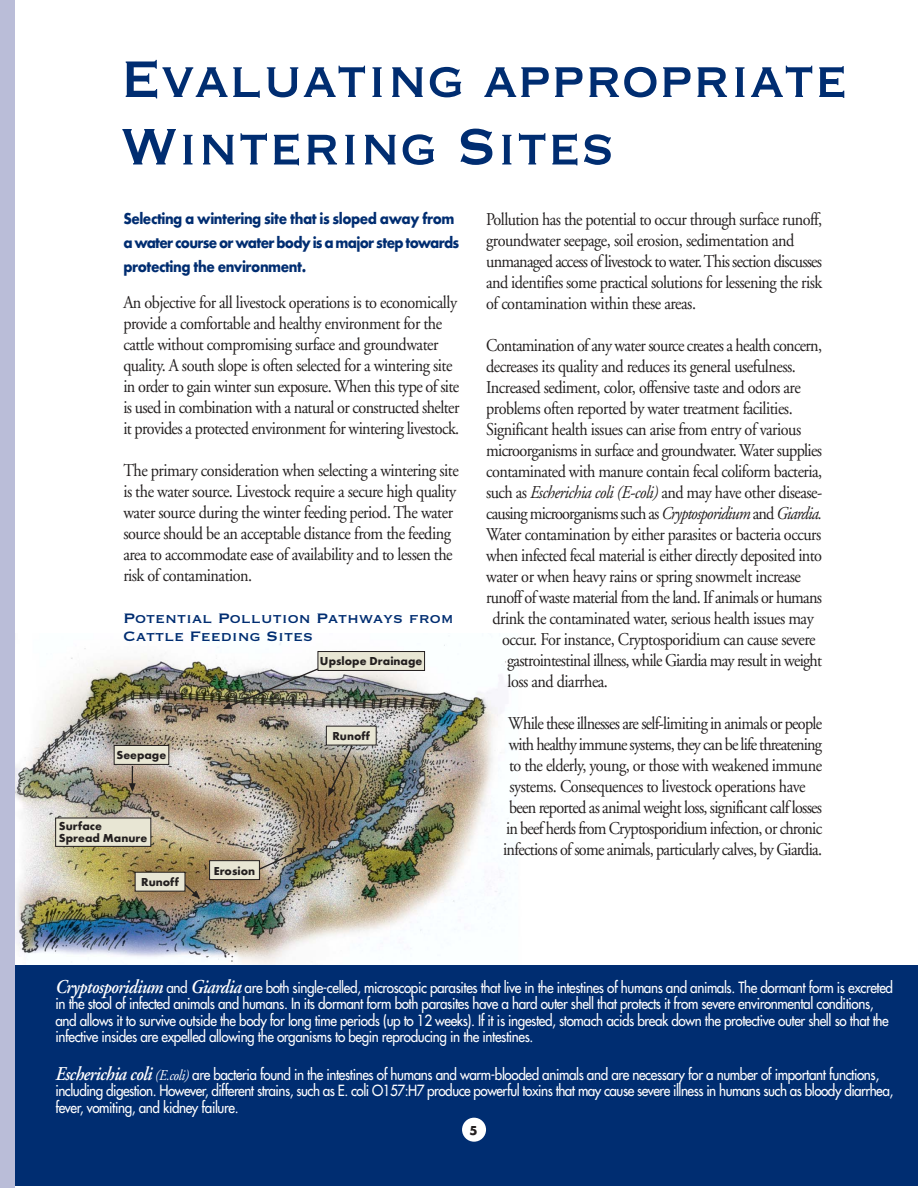
<style>
.page{position:relative;width:918px;height:1188px;background:#fff}
.page>*{position:absolute;margin:0;border:0;box-sizing:border-box;transform-origin:0 0}
.t1{font:67.5px/67.5px "Copperplate Thirty One BC";color:#002d71;scale:.9 1}
.t2{font:18px/21px "Adobe Garamond";letter-spacing:-.03em;color:#231f1f;scale:.9 1}
.t3{font:18px "Adobe Garamond";letter-spacing:-.05em;color:#231f1f;scale:.9 1}
.t4{font:18px/18px "Copperplate Thirty One BC";color:#002d71}
.t5{font:700 16.5px/24px "Futura T";letter-spacing:-.03em;color:#002d71;scale:.9 1}
.t6{font:15px/16.5px "Futura";letter-spacing:-.03em;color:#fff;scale:.9 1}
.t7{font:700 13.5px "Futura T";color:#231f1f}
.t8{font:700 12px/12px "Futura T";color:#231f1f}
.s1{font-style:italic}
.s2{font-family:"Adobe Garamond";font-weight:600;font-style:italic;font-size:19.5px}
.s3{font-family:"Adobe Garamond";font-style:italic}
</style>
<div class="page">
<img style="left:14px;top:634px;width:569px;height:332px">
<div style="left:8px;top:966px;width:910px;height:220px;background:#002d71"></div>
<div style="left:0;top:0;width:14px;height:1188px;background:#babdd8"></div>
<div style="left:462px;top:1118px;width:24px;height:24px;background:#fff;border-radius:50%"></div>
<svg style="left:183px;top:883px;width:17px;height:16px"></svg>
<svg style="left:256px;top:848px;width:50px;height:24px"></svg>
<svg style="left:129px;top:766px;width:7px;height:26px"></svg>
<svg style="left:328px;top:745px;width:26px;height:51px"></svg>
<img style="left:223px;top:667px;width:97px;height:42px">
<div style="left:209px;top:860px;width:51px;height:20px;background:#e8e6d4;border:1px solid #231f1f"></div>
<div style="left:326px;top:726px;width:51px;height:19px;background:#e8e6d4"></div>
<div style="left:318px;top:651px;width:107px;height:20px;background:#e8e6d4;border:1px solid #231f1f"></div>
<div style="left:114px;top:745px;width:55px;height:20px;background:#e8e6d4;border:1px solid #231f1f"></div>
<div style="left:55px;top:818px;width:96px;height:29px;background:#e8e6d4;border:1px solid #231f1f"></div>
<div style="left:135px;top:872px;width:50px;height:20px;background:#e8e6d4;border:1px solid #231f1f"></div>
<h1 class="t1" style="left:120px;top:40px;width:810px">Evaluating appropriate<br>Wintering Sites</h1>
<p class="t5" style="left:123px;top:208px;width:375px">Selecting a wintering site that is sloped away from a water course or water body is a major step towards protecting the environment.</p>
<p class="t2" style="left:123px;top:294px;width:375px">An objective for all livestock operations is to economically provide a comfortable and healthy environment for the cattle without compromising surface and groundwater quality. A south slope is often selected for a wintering site in order to gain winter sun exposure. When this type of site is used in combination with a natural or constructed shelter it provides a protected environment for wintering livestock.</p>
<p class="t2" style="left:123px;top:461px;width:374px">The primary consideration when selecting a wintering site is the water source. Livestock require a secure high quality water source during the winter feeding period. The water source should be an acceptable distance from the feeding area to accommodate ease of availability and to lessen the risk of contamination.</p>
<p class="t4" style="left:123px;top:608px;width:332px">Potential Pollution Pathways from<br>Cattle Feeding Sites</p>
<p class="t8" style="left:320px;top:656px;width:104px">Upslope Drainage</p>
<p class="t8" style="left:117px;top:750px;width:51px">Seepage</p>
<p class="t8" style="left:59px;top:821px;width:90px">Surface<br>Spread Manure</p>
<p class="t8" style="left:141px;top:877px;width:39px">Runoff</p>
<p class="t8" style="left:214px;top:865px;width:43px">Erosion</p>
<p class="t8" style="left:332px;top:731px;width:39px">Runoff</p>
<p class="t2" style="left:486px;top:211px;width:375px">Pollution has the potential to occur through surface runoff, groundwater seepage, soil erosion, sedimentation and unmanaged access of livestock to water. This section discusses and identifies some practical solutions for lessening the risk of contamination within these areas.</p>
<p class="t2" style="left:486px;top:337px;width:375px">Contamination of any water source creates a health concern,</p>
<p class="t2" style="left:486px;top:358px;width:346px">decreases its quality and reduces its general usefulness.</p>
<p class="t2" style="left:486px;top:379px;width:351px">Increased sediment, color, offensive taste and odors are</p>
<p class="t2" style="left:486px;top:400px;width:342px">problems often reported by water treatment facilities.</p>
<p class="t2" style="left:486px;top:421px;width:352px">Significant health issues can arise from entry of various</p>
<p class="t2" style="left:486px;top:442px;width:375px">microorganisms in surface and groundwater. Water supplies</p>
<p class="t2" style="left:486px;top:463px;width:375px">contaminated with manure contain fecal coliform bacteria,</p>
<p class="t2" style="left:486px;top:484px;width:375px">such as <span class="s1">Escherichia coli (E-coli)</span> and may have other disease-</p>
<p class="t3" style="left:486px;top:506px;width:375px">causing microorganisms such as <span class="s1">Cryptosporidium</span> and <span class="s1">Giardia.</span></p>
<p class="t2" style="left:486px;top:526px;width:374px">Water contamination by either parasites or bacteria occurs</p>
<p class="t2" style="left:486px;top:547px;width:375px">when infected fecal material is either directly deposited into</p>
<p class="t2" style="left:486px;top:568px;width:351px">water or when heavy rains or spring snowmelt increase</p>
<p class="t2" style="left:486px;top:589px;width:375px">runoff of waste material from the land. If animals or humans</p>
<p class="t2" style="left:493px;top:610px;width:358px">drink the contaminated water, serious health issues may</p>
<p class="t2" style="left:502px;top:631px;width:350px">occur. For instance, Cryptosporidium can cause severe</p>
<p class="t2" style="left:507px;top:652px;width:352px">gastrointestinal illness, while Giardia may result in weight</p>
<p class="t2" style="left:507px;top:673px;width:113px">loss and diarrhea.</p>
<p class="t2" style="left:503px;top:715px;width:356px;text-align:center">While these illnesses are self-limiting in animals or people with healthy immune systems, they can be life threatening to the elderly, young, or those with weakened immune systems. Consequences to livestock operations have been reported as animal weight loss, significant calf losses in beef herds from Cryptosporidium infection, or chronic infections of some animals, particularly calves, by Giardia.</p>
<p class="t6" style="left:55px;top:980px;width:932px"><span class="s2">Cryptosporidium</span> and <span class="s2">Giardia</span> are both single-celled, microscopic parasites that live in the intestines of humans and animals. The dormant form is excreted in the stool of infected animals and humans. In its dormant form both parasites have a hard outer shell that protects it from severe environmental conditions, and allows it to survive outside the body for long time periods (up to 12 weeks). If it is ingested, stomach acids break down the protective outer shell so that the infective insides are expelled allowing the organisms to begin reproducing in the intestines.</p>
<p class="t6" style="left:55px;top:1067px;width:932px"><span class="s2">Escherichia coli</span> <span class="s3">(E.coli)</span> are bacteria found in the intestines of humans and warm-blooded animals and are necessary for a number of important functions, including digestion. However, different strains, such as E. coli O157:H7 produce powerful toxins that may cause severe illness in humans such as bloody diarrhea, fever, vomiting, and kidney failure.</p>
<p class="t7" style="left:469px;top:1125px;width:10px">5</p>
</div>
